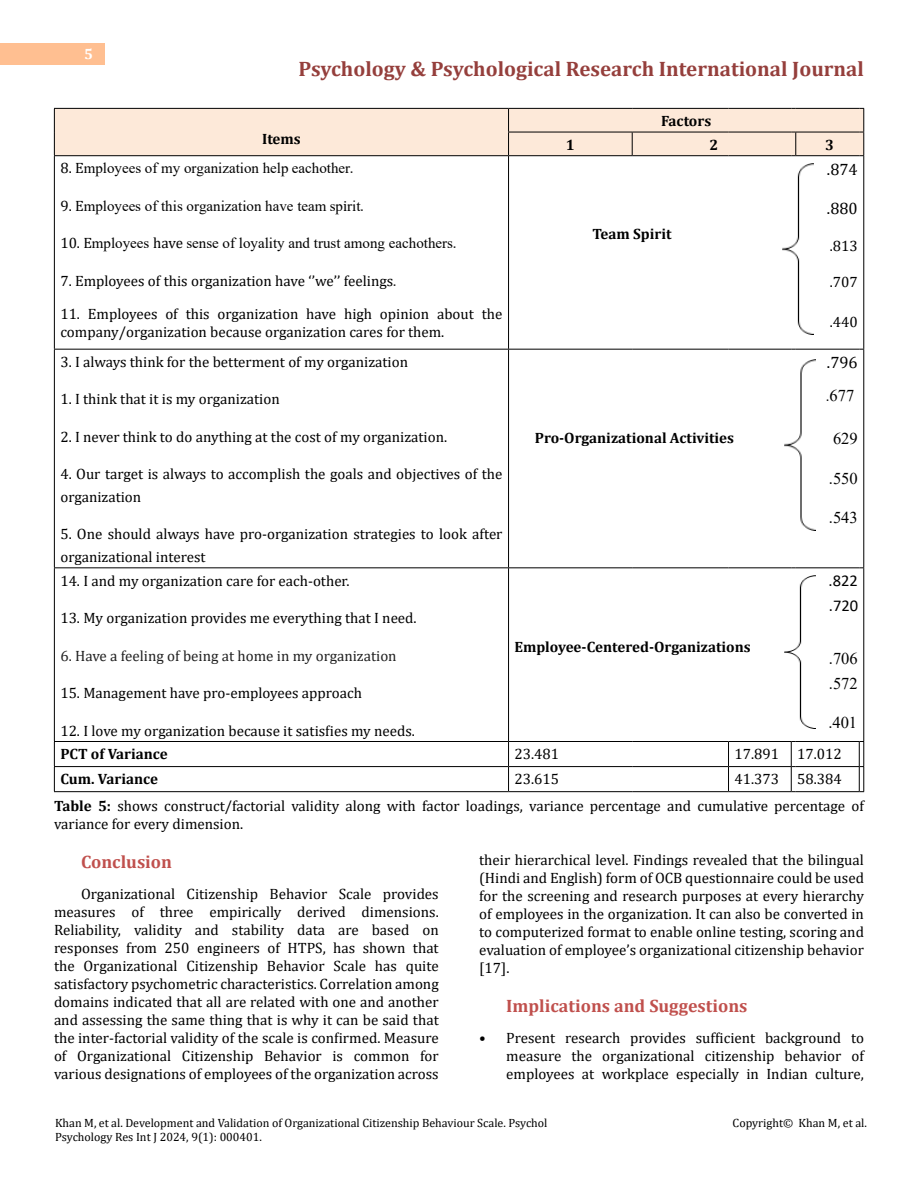
<style>
.page{position:relative;width:918px;height:1188px;background:#fff}
.page>*{position:absolute;margin:0;border:0;box-sizing:border-box;transform-origin:0 0}
.t1{font:700 21px "Cambria";color:#953f3c}
.t2{font:700 18px "Cambria";color:#c0504d}
.t3{font:16.5px/24.8px "Times New Roman";color:#000}
.t4{font:16.5px "Cambria";color:#000}
.t5{font:16.5px/24.8px "Calibri";color:#000}
.t6{font:15px/18px "Cambria";color:#000}
.t7{font:15px "Times New Roman";color:#000}
.t8{font:700 15px "Cambria";color:#000}
.t9{font:15px "Cambria";color:#212121}
.t10{font:700 15px "Cambria";color:#fff}
.t11{font:12px/14.4px "Cambria";color:#000}
.s1{font-family:"Cambria"}
.s2{font-family:"Cambria";color:#212121}
.s3{color:#212121}
.s4{font-size:15px}
.s5{font-weight:700}
</style>
<div class="page">
<div style="left:0;top:43px;width:105px;height:21px;background:#ffbf91"></div>
<hr style="left:54px;top:156px;width:1px;height:193px;background:#000">
<hr style="left:508px;top:156px;width:1px;height:193px;background:#000">
<svg style="left:54px;top:108px;width:810px;height:48px;background:#efdccd"></svg>
<hr style="left:863px;top:156px;width:1px;height:193px;background:#000">
<hr style="left:54px;top:349px;width:455px;height:1px;background:#000">
<hr style="left:54px;top:350px;width:1px;height:217px;background:#000">
<hr style="left:509px;top:349px;width:123px;height:1px;background:#000">
<hr style="left:508px;top:350px;width:1px;height:217px;background:#000">
<hr style="left:632px;top:349px;width:97px;height:1px;background:#000">
<hr style="left:729px;top:349px;width:62px;height:1px;background:#000">
<hr style="left:796px;top:349px;width:63px;height:1px;background:#000">
<hr style="left:863px;top:350px;width:1px;height:217px;background:#000">
<hr style="left:54px;top:567px;width:455px;height:1px;background:#000">
<hr style="left:54px;top:568px;width:1px;height:173px;background:#000">
<hr style="left:509px;top:567px;width:123px;height:1px;background:#000">
<hr style="left:508px;top:568px;width:1px;height:173px;background:#000">
<hr style="left:632px;top:567px;width:97px;height:1px;background:#000">
<hr style="left:729px;top:567px;width:62px;height:1px;background:#000">
<hr style="left:796px;top:567px;width:63px;height:1px;background:#000">
<hr style="left:863px;top:568px;width:1px;height:173px;background:#000">
<hr style="left:54px;top:741px;width:455px;height:1px;background:#000">
<hr style="left:509px;top:741px;width:123px;height:1px;background:#000">
<hr style="left:632px;top:741px;width:97px;height:1px;background:#000">
<hr style="left:729px;top:741px;width:62px;height:1px;background:#000">
<hr style="left:796px;top:741px;width:63px;height:1px;background:#000">
<hr style="left:54px;top:766px;width:455px;height:1px;background:#000">
<svg style="left:54px;top:742px;width:1px;height:49px"></svg>
<hr style="left:509px;top:766px;width:123px;height:1px;background:#000">
<svg style="left:508px;top:742px;width:1px;height:49px"></svg>
<hr style="left:632px;top:766px;width:97px;height:1px;background:#000">
<hr style="left:729px;top:766px;width:62px;height:1px;background:#000">
<svg style="left:728px;top:742px;width:1px;height:49px"></svg>
<hr style="left:796px;top:766px;width:63px;height:1px;background:#000">
<hr style="left:54px;top:791px;width:455px;height:1px;background:#000">
<hr style="left:509px;top:791px;width:123px;height:1px;background:#000">
<hr style="left:632px;top:791px;width:97px;height:1px;background:#000">
<hr style="left:729px;top:791px;width:62px;height:1px;background:#000">
<svg style="left:791px;top:741px;width:5px;height:51px"></svg>
<hr style="left:796px;top:791px;width:63px;height:1px;background:#000">
<svg style="left:859px;top:741px;width:5px;height:51px"></svg>
<img style="left:784px;top:575px;width:32px;height:153px">
<img style="left:784px;top:359px;width:32px;height:171px">
<img style="left:782px;top:163px;width:32px;height:171px">
<p class="t10" style="left:84px;top:44px;width:10px">5</p>
<h1 class="t1" style="left:298px;top:54px;width:567px">Psychology &amp; Psychological Research International Journal</h1>
<p class="t8" style="left:262px;top:128px;width:40px">Items</p>
<p class="t8" style="left:661px;top:110px;width:52px">Factors</p>
<p class="t8" style="left:566px;top:134px;width:10px">1</p>
<p class="t8" style="left:710px;top:134px;width:10px">2</p>
<p class="t8" style="left:825px;top:134px;width:10px">3</p>
<p class="t7" style="left:60px;top:158px;width:294px"><span class="s1">8. E</span>mployees of my organization help eachother<span class="s2">.</span></p>
<p class="t7" style="left:60px;top:195px;width:305px"><span class="s1">9. E</span>mployees of this organization have team sp<span class="s1">i</span>rit<span class="s2">.</span></p>
<p class="t7" style="left:60px;top:233px;width:397px"><span class="s1">10. E</span>mployees <span class="s1">have</span> sense of loyality and trust among eachothers<span class="s2">.</span></p>
<p class="t6" style="left:60px;top:272px;width:337px">7. Employees of this organization have ‘’we’’ feelings<span class="s3">.</span></p>
<p class="t6" style="left:60px;top:305px;width:444px">11. Employees of this organization have high opinion about the company/organization because organization cares for them.</p>
<p class="t6" style="left:60px;top:353px;width:349px">3. I always think for the betterment of my organization</p>
<p class="t6" style="left:60px;top:390px;width:221px">1. I think that it is my organization</p>
<p class="t6" style="left:60px;top:428px;width:388px">2. I never think to do anything at the cost of my organization.</p>
<p class="t6" style="left:60px;top:463px;width:444px;line-height:22.5px">4. Our target is always to accomplish the goals and objectives of the organization</p>
<p class="t6" style="left:60px;top:523px;width:444px;line-height:22.5px">5. One should always have pro-organization strategies to look after organizational interest</p>
<p class="t6" style="left:60px;top:571px;width:291px">14. I and my organization care for each-other.</p>
<p class="t6" style="left:60px;top:609px;width:358px">13. My organization provides me everything that I need.</p>
<p class="t9" style="left:60px;top:647px;width:338px">6. Have a feeling of being at home in my organization</p>
<p class="t6" style="left:60px;top:684px;width:303px">15. Management have pro-employees approach</p>
<p class="t6" style="left:60px;top:721px;width:356px">12. I love my organization because it satisfies my needs.</p>
<p class="t8" style="left:592px;top:224px;width:81px">Team Spirit</p>
<p class="t8" style="left:535px;top:428px;width:201px">Pro-Organizational Activities</p>
<p class="t8" style="left:514px;top:636px;width:238px">Employee-Centered-Organizations</p>
<p class="t4" style="left:827px;top:159px;width:32px">.874</p>
<p class="t4" style="left:827px;top:199px;width:32px">.880</p>
<p class="t6" style="left:830px;top:237px;width:30px">.813</p>
<p class="t6" style="left:830px;top:273px;width:30px">.707</p>
<p class="t6" style="left:830px;top:313px;width:30px">.440</p>
<p class="t4" style="left:827px;top:353px;width:32px">.796</p>
<p class="t3" style="left:826px;top:383px;width:30px"><span class="s4">.</span>677</p>
<p class="t3" style="left:833px;top:425px;width:26px">629</p>
<p class="t3" style="left:829px;top:465px;width:30px">.550</p>
<p class="t3" style="left:829px;top:505px;width:30px">.543</p>
<p class="t5" style="left:829px;top:568px;width:31px">.822 .720</p>
<p class="t3" style="left:829px;top:645px;width:30px">.706 .572</p>
<p class="t3" style="left:828px;top:710px;width:30px">.401</p>
<p class="t8" style="left:60px;top:743px;width:109px">PCT of Variance</p>
<p class="t6" style="left:515px;top:745px;width:46px">23.481</p>
<p class="t6" style="left:735px;top:745px;width:109px">17.891 17.012</p>
<p class="t8" style="left:60px;top:769px;width:99px">Cum. Variance</p>
<p class="t6" style="left:515px;top:770px;width:46px">23.615</p>
<p class="t6" style="left:54px;top:766px;width:811px;line-height:26.5px;text-indent:681px">41.373 58.384<br><span class="s5">Table 5:</span> shows construct/factorial validity along with factor loadings, variance percentage and cumulative percentage of</p>
<p class="t6" style="left:54px;top:815px;width:191px">variance for every dimension.</p>
<p class="t2" style="left:81px;top:849px;width:93px">Conclusion</p>
<p class="t6" style="left:54px;top:885px;width:386px;text-align:justify;text-indent:27px">Organizational Citizenship Behavior Scale provides measures of three empirically derived dimensions.<br>Reliability, validity and stability data are based on responses from 250 engineers of HTPS, has shown that the Organizational Citizenship Behavior Scale has quite satisfactory psychometric characteristics. Correlation among domains indicated that all are related with one and another and assessing the same thing that is why it can be said that the inter-factorial validity of the scale is confirmed. Measure of Organizational Citizenship Behavior is common for various designations of employees of the organization across</p>
<p class="t6" style="left:479px;top:851px;width:386px;text-align:justify">their hierarchical level. Findings revealed that the bilingual (Hindi and English) form of OCB questionnaire could be used for the screening and research purposes at every hierarchy of employees in the organization. It can also be converted in to computerized format to enable online testing, scoring and evaluation of employee’s organizational citizenship behavior [17].</p>
<p class="t2" style="left:506px;top:993px;width:243px">Implications and Suggestions</p>
<p class="t6" style="left:506px;top:1029px;width:359px;text-align:justify;text-indent:-27px">• Present research provides sufficient background to measure the organizational citizenship behavior of employees at workplace especially in Indian culture,</p>
<p class="t11" style="left:55px;top:1115px;width:494px">Khan M, et al. Development and Validation of Organizational Citizenship Behaviour Scale. Psychol<br>Psychology Res Int J 2024, 9(1): 000401.</p>
<p class="t11" style="left:733px;top:1115px;width:136px">Copyright© Khan M, et al.</p>
</div>
